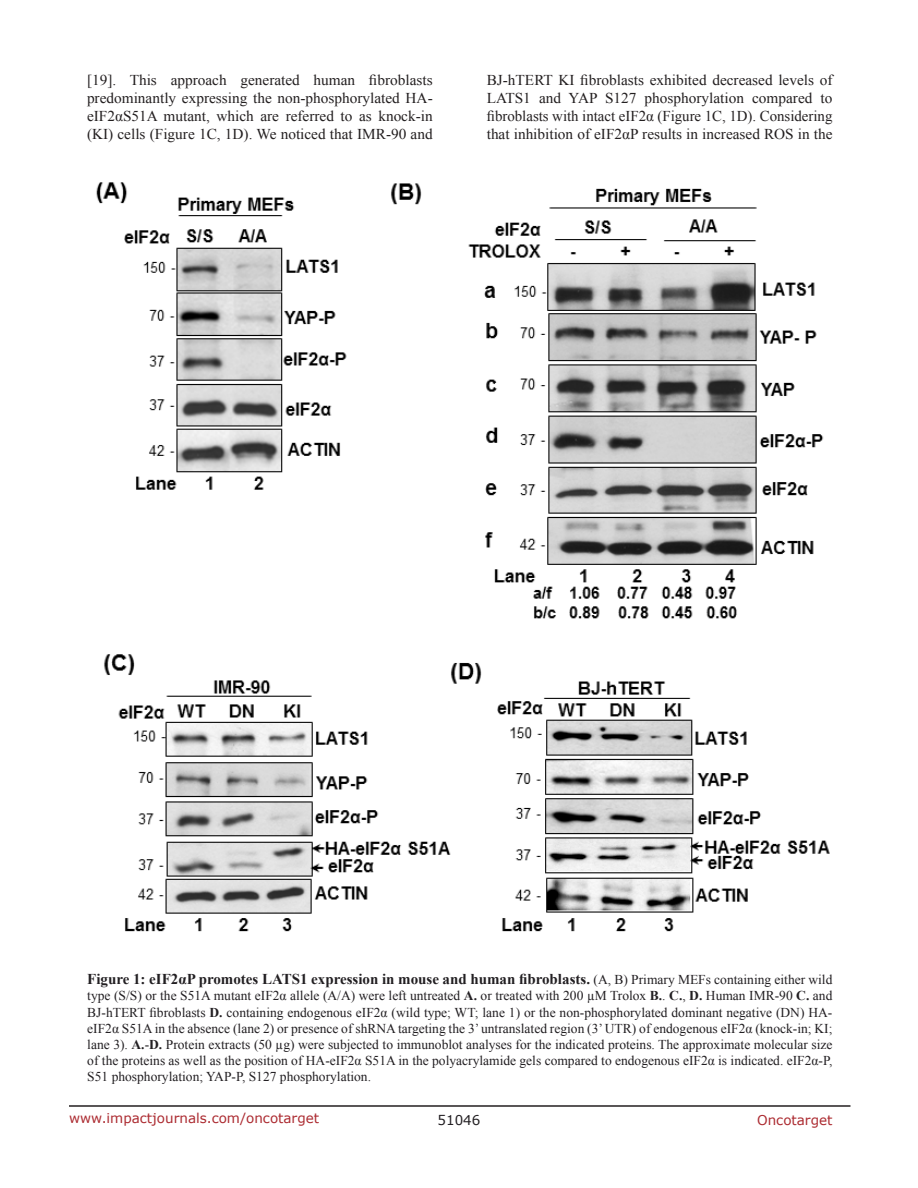
<style>
.page{position:relative;width:918px;height:1188px;background:#fff}
.page>*{position:absolute;margin:0;border:0;box-sizing:border-box;transform-origin:0 0}
.t1{font:15px/18px "Times New Roman";color:#231f20;text-align:justify}
.t2{font:700 15px "Times New Roman";color:#221f22}
.t3{font:13.5px/16.2px "Times New Roman";color:#221f22;text-align:justify}
.t4{font:13.5px "Verdana";color:#ac2b31}
.t5{font:13.5px "Verdana";color:#221f22}
.s1{font-weight:400;font-size:13.5px}
.s2{font-weight:700}
</style>
<div class="page">
<hr style="left:69px;top:1105px;width:781px;height:2px;background:#231f20">
<img style="left:96px;top:182px;width:734px;height:750px">
<p class="t1" style="left:87px;top:71px;width:347px">[19]. This approach generated human fibroblasts predominantly expressing the non-phosphorylated HA&shy;eIF2αS51A mutant, which are referred to as knock-in (KI) cells (Figure 1C, 1D). We noticed that IMR-90 and</p>
<p class="t1" style="left:487px;top:71px;width:347px">BJ-hTERT KI fibroblasts exhibited decreased levels of LATS1 and YAP S127 phosphorylation compared to fibroblasts with intact eIF2α (Figure 1C, 1D). Considering that inhibition of eIF2αP results in increased ROS in the</p>
<p class="t2" style="left:87px;top:969px;width:747px">Figure 1: eIF2αP promotes LATS1 expression in mouse and human fibroblasts. <span class="s1">(A, B) Primary MEFs containing either wild</span></p>
<p class="t3" style="left:87px;top:988px;width:747px">type (S/S) or the S51A mutant eIF2α allele (A/A) were left untreated <span class="s2">A.</span> or treated with 200 µM Trolox <span class="s2">B.</span>. <span class="s2">C.</span>, <span class="s2">D.</span> Human IMR-90 <span class="s2">C.</span> and BJ-hTERT fibroblasts <span class="s2">D.</span> containing endogenous eIF2α (wild type; WT; lane 1) or the non-phosphorylated dominant negative (DN) HA&shy;eIF2α S51A in the absence (lane 2) or presence of shRNA targeting the 3’ untranslated region (3’ UTR) of endogenous eIF2α (knock-in; KI; lane 3). <span class="s2">A.</span>-<span class="s2">D.</span> Protein extracts (50 µg) were subjected to immunoblot analyses for the indicated proteins. The approximate molecular size of the proteins as well as the position of HA-eIF2α S51A in the polyacrylamide gels compared to endogenous eIF2α is indicated. eIF2α-P, S51 phosphorylation; YAP-P, S127 phosphorylation.</p>
<p class="t4" style="left:69px;top:1109px;width:252px">www.impactjournals.com/oncotarget</p>
<p class="t5" style="left:438px;top:1111px;width:44px">51046</p>
<p class="t4" style="left:757px;top:1111px;width:77px">Oncotarget</p>
</div>
